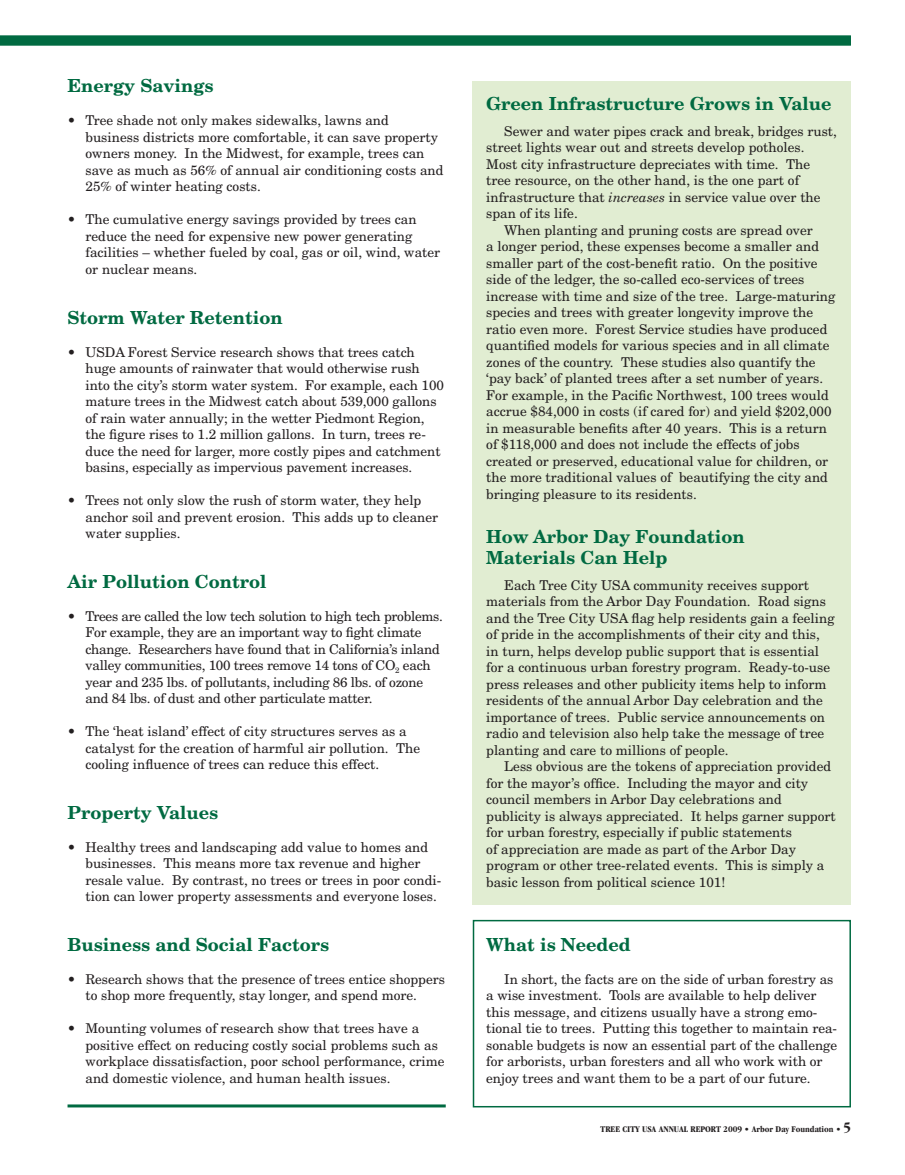
<style>
.page{position:relative;width:905px;height:1175px;background:#fff}
.page>*{position:absolute;margin:0;border:0;box-sizing:border-box;transform-origin:0 0}
.t1{font:700 18px/21px "New Century Schlbk";color:#006a41}
.t2{font:13.5px/16.5px "New Century Schlbk";color:#231f20}
.t3{font:13.5px/16.5px "New Century Schlbk";letter-spacing:-.02em;color:#231f20}
.t4{font:700 condensed 9px "Garamond";color:#231f20;scale:1.05 1}
.s1{font-style:italic}
.s2{font-size:15px}
</style>
<div class="page">
<svg style="left:0;top:35px;width:850px;height:11px"></svg>
<hr style="left:68px;top:1104px;width:378px;height:3px;background:#006a41">
<div style="left:472px;top:81px;width:378px;height:823px;background:#e1edd2"></div>
<div style="left:472px;top:919px;width:378px;height:188px;border:2px solid #006a41"></div>
<h1 class="t1" style="left:68px;top:75px;width:147px">Energy Savings</h1>
<p class="t2" style="left:85px;top:112px;width:359px;text-indent:-18px">• Tree shade not only makes sidewalks, lawns and business districts more comfortable, it can save property owners money. In the Midwest, for example, trees can save as much as 56% of annual air conditioning costs and 25% of winter heating costs.</p>
<p class="t2" style="left:85px;top:211px;width:356px;text-indent:-18px">• The cumulative energy savings provided by trees can reduce the need for expensive new power generating facilities – whether fueled by coal, gas or oil, wind, water or nuclear means.</p>
<h1 class="t1" style="left:68px;top:306px;width:217px">Storm Water Retention</h1>
<p class="t2" style="left:85px;top:343px;width:360px;text-indent:-18px">• USDA Forest Service research shows that trees catch huge amounts of rainwater that would otherwise rush into the city’s storm water system. For example, each 100 mature trees in the Midwest catch about 539,000 gallons of rain water annually; in the wetter Piedmont Region, the figure rises to 1.2 million gallons. In turn, trees re&shy;duce the need for larger, more costly pipes and catchment basins, especially as impervious pavement increases.</p>
<p class="t2" style="left:85px;top:492px;width:354px;text-indent:-18px">• Trees not only slow the rush of storm water, they help anchor soil and prevent erosion. This adds up to cleaner water supplies.</p>
<h1 class="t1" style="left:68px;top:570px;width:200px">Air Pollution Control</h1>
<p class="t3" style="left:85px;top:607px;width:359px;text-indent:-18px">• Trees are called the low tech solution to high tech problems.<br>For example, they are an important way to fight climate change. Researchers have found that in California’s inland valley communities, 100 trees remove 14 tons of CO<sub>2</sub> each year and 235 lbs. of pollutants, including 86 lbs. of ozone and 84 lbs. of dust and other particulate matter.</p>
<p class="t2" style="left:86px;top:723px;width:336px;text-indent:-18px">• The ‘heat island’ effect of city structures serves as a catalyst for the creation of harmful air pollution. The cooling influence of trees can reduce this effect.</p>
<h1 class="t1" style="left:68px;top:801px;width:152px">Property Values</h1>
<p class="t2" style="left:85px;top:838px;width:357px;text-indent:-18px">• Healthy trees and landscaping add value to homes and businesses. This means more tax revenue and higher resale value. By contrast, no trees or trees in poor condi&shy;tion can lower property assessments and everyone loses.</p>
<h1 class="t1" style="left:68px;top:933px;width:263px">Business and Social Factors</h1>
<p class="t2" style="left:85px;top:970px;width:361px;text-indent:-18px">• Research shows that the presence of trees entice shoppers to shop more frequently, stay longer, and spend more.</p>
<p class="t2" style="left:85px;top:1020px;width:360px;text-indent:-18px">• Mounting volumes of research show that trees have a positive effect on reducing costly social problems such as workplace dissatisfaction, poor school performance, crime and domestic violence, and human health issues.</p>
<h1 class="t1" style="left:486px;top:93px;width:347px">Green Infrastructure Grows in Value</h1>
<p class="t2" style="left:504px;top:122px;width:334px">Sewer and water pipes crack and break, bridges rust,</p>
<p class="t2" style="left:486px;top:139px;width:320px">street lights wear out and streets develop potholes.</p>
<p class="t2" style="left:486px;top:155px;width:325px">Most city infrastructure depreciates with time. The</p>
<p class="t2" style="left:486px;top:172px;width:314px">tree resource, on the other hand, is the one part of</p>
<p class="t2" style="left:486px;top:188px;width:336px">infrastructure that <span class="s1">increases</span> in service value over the</p>
<p class="t2" style="left:486px;top:205px;width:93px">span of its life.</p>
<p class="t2" style="left:504px;top:221px;width:310px">When planting and pruning costs are spread over</p>
<p class="t2" style="left:486px;top:238px;width:334px">a longer period, these expenses become a smaller and</p>
<p class="t2" style="left:486px;top:254px;width:333px">smaller part of the cost-benefit ratio. On the positive</p>
<p class="t2" style="left:486px;top:271px;width:319px">side of the ledger, the so-called eco-services of trees</p>
<p class="t2" style="left:486px;top:287px;width:351px">increase with time and size of the tree. Large-maturing</p>
<p class="t2" style="left:486px;top:304px;width:328px">species and trees with greater longevity improve the</p>
<p class="t2" style="left:486px;top:320px;width:343px">ratio even more. Forest Service studies have produced</p>
<p class="t2" style="left:486px;top:337px;width:345px">quantified models for various species and in all climate</p>
<p class="t2" style="left:486px;top:353px;width:331px">zones of the country. These studies also quantify the</p>
<p class="t2" style="left:486px;top:370px;width:338px">‘pay back’ of planted trees after a set number of years.</p>
<p class="t2" style="left:486px;top:386px;width:344px">For example, in the Pacific Northwest, 100 trees would</p>
<p class="t2" style="left:486px;top:403px;width:347px">accrue $84,000 in costs (if cared for) and yield $202,000</p>
<p class="t2" style="left:486px;top:419px;width:342px">in measurable benefits after 40 years. This is a return</p>
<p class="t2" style="left:486px;top:436px;width:315px">of $118,000 and does not include the effects of jobs</p>
<p class="t2" style="left:486px;top:452px;width:343px">created or preserved, educational value for children, or</p>
<p class="t2" style="left:486px;top:469px;width:343px">the more traditional values of beautifying the city and</p>
<p class="t2" style="left:486px;top:485px;width:212px">bringing pleasure to its residents.</p>
<h1 class="t1" style="left:486px;top:526px;width:260px">How Arbor Day Foundation<br>Materials Can Help</h1>
<p class="t2" style="left:486px;top:576px;width:350px;text-indent:18px">Each Tree City USA community receives support materials from the Arbor Day Foundation. Road signs and the Tree City USA flag help residents gain a feeling of pride in the accomplishments of their city and this, in turn, helps develop public support that is essential for a continuous urban forestry program. Ready-to-use press releases and other publicity items help to inform residents of the annual Arbor Day celebration and the importance of trees. Public service announcements on radio and television also help take the message of tree planting and care to millions of people.</p>
<p class="t2" style="left:486px;top:758px;width:351px;text-indent:18px">Less obvious are the tokens of appreciation provided for the mayor’s office. Including the mayor and city council members in Arbor Day celebrations and publicity is always appreciated. It helps garner support for urban forestry, especially if public statements<br>of appreciation are made as part of the Arbor Day program or other tree-related events. This is simply a basic lesson from political science 101!</p>
<h1 class="t1" style="left:486px;top:933px;width:146px">What is Needed</h1>
<p class="t2" style="left:486px;top:970px;width:352px;text-indent:18px">In short, the facts are on the side of urban forestry as a wise investment. Tools are available to help deliver this message, and citizens usually have a strong emo&shy;tional tie to trees. Putting this together to maintain rea&shy;sonable budgets is now an essential part of the challenge for arborists, urban foresters and all who work with or enjoy trees and want them to be a part of our future.</p>
<p class="t4" style="left:600px;top:1123px;width:240px">TREE CITY USA ANNUAL REPORT 2009 • Arbor Day Foundation • <span class="s2">5</span></p>
</div>
